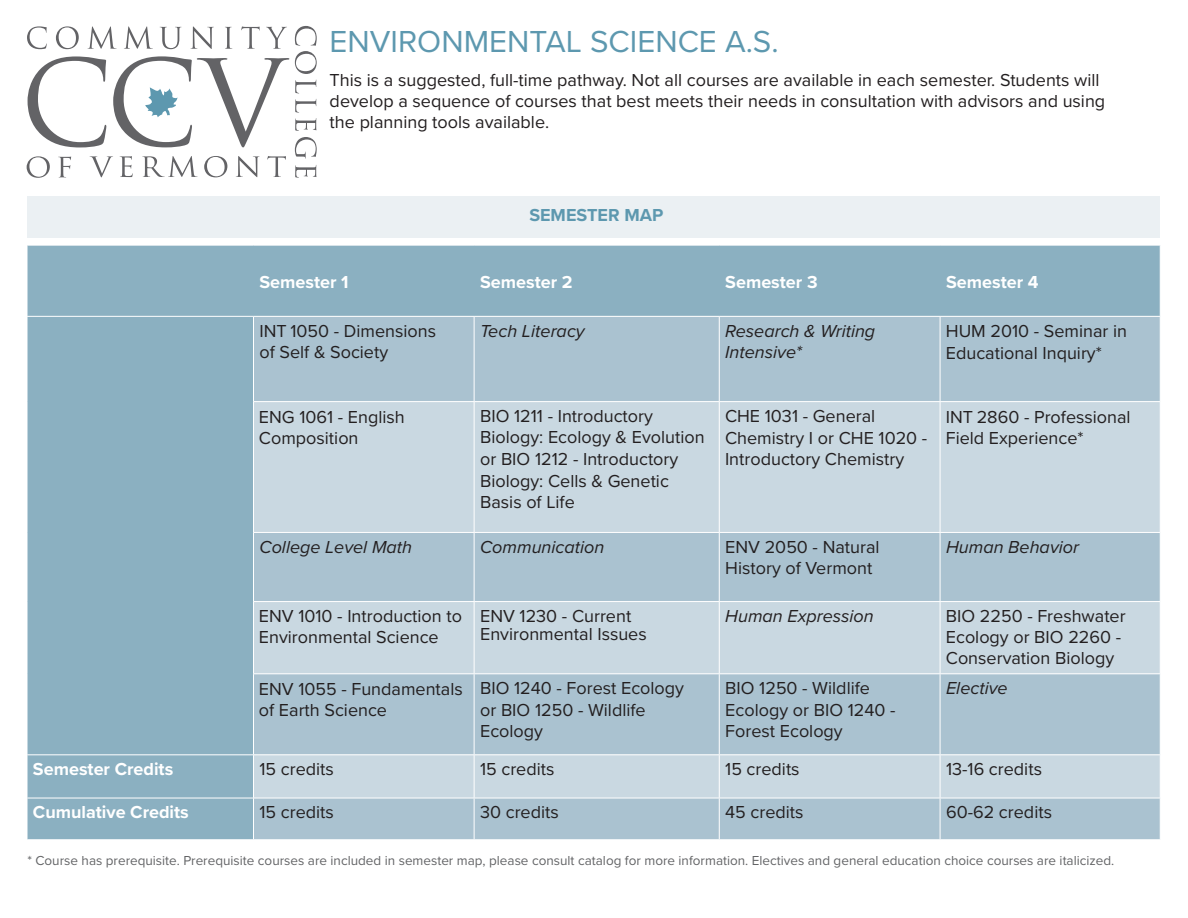
<style>
.page{position:relative;width:1188px;height:918px;background:#fff}
.page>*{position:absolute;margin:0;border:0;box-sizing:border-box;transform-origin:0 0}
.t1{font:31.5px "Proxima Nova";color:#5d98af}
.Table_content{font:18px/21.5px "Proxima Nova";color:#231f20}
.Info_text{font:18px/21px "Proxima Nova";color:#231f20}
.Table_content-2{font:italic 18px/21.6px "Proxima Nova";color:#231f20}
.Column_header_p1{font:700 18px "Proxima Nova";color:#fff}
.Semester_Map{font:700 18px "Proxima Nova";color:#5d98af}
.Prerequisite{font:13.5px "Proxima Nova";color:#636466}
</style>
<div class="page">
<svg style="left:28px;top:56px;width:78px;height:91px"></svg>
<svg style="left:27px;top:26px;width:20px;height:23px"></svg>
<svg style="left:56px;top:26px;width:23px;height:23px"></svg>
<svg style="left:88px;top:26px;width:29px;height:23px"></svg>
<svg style="left:124px;top:26px;width:29px;height:23px"></svg>
<svg style="left:160px;top:27px;width:21px;height:22px"></svg>
<svg style="left:191px;top:26px;width:23px;height:23px"></svg>
<svg style="left:225px;top:27px;width:7px;height:22px"></svg>
<svg style="left:241px;top:26px;width:19px;height:23px"></svg>
<svg style="left:266px;top:27px;width:21px;height:22px"></svg>
<svg style="left:27px;top:156px;width:23px;height:22px"></svg>
<svg style="left:58px;top:157px;width:13px;height:20px"></svg>
<svg style="left:90px;top:156px;width:23px;height:21px"></svg>
<svg style="left:120px;top:156px;width:13px;height:21px"></svg>
<svg style="left:142px;top:156px;width:56px;height:21px"></svg>
<svg style="left:204px;top:156px;width:23px;height:21px"></svg>
<svg style="left:236px;top:156px;width:24px;height:21px"></svg>
<svg style="left:267px;top:156px;width:19px;height:21px"></svg>
<svg style="left:295px;top:26px;width:22px;height:48px"></svg>
<svg style="left:295px;top:80px;width:21px;height:13px"></svg>
<svg style="left:295px;top:99px;width:22px;height:32px"></svg>
<svg style="left:295px;top:137px;width:22px;height:22px"></svg>
<svg style="left:295px;top:165px;width:22px;height:13px"></svg>
<svg style="left:113px;top:56px;width:176px;height:91px"></svg>
<div style="left:28px;top:246px;width:1132px;height:593px;background:#8bb0c1"></div>
<div style="left:254px;top:317px;width:906px;height:522px;background:#aac2d0"></div>
<svg style="left:254px;top:402px;width:906px;height:396px;background:#bdcfda"></svg>
<hr style="left:253px;top:317px;width:1px;height:84px;background:#fff">
<hr style="left:474px;top:317px;width:1px;height:84px;background:#fff">
<hr style="left:719px;top:317px;width:1px;height:84px;background:#fff">
<hr style="left:940px;top:317px;width:1px;height:84px;background:#fff">
<hr style="left:253px;top:401px;width:221px;height:1px;background:#fff">
<hr style="left:253px;top:402px;width:1px;height:130px;background:#fff">
<hr style="left:474px;top:401px;width:245px;height:1px;background:#fff">
<hr style="left:474px;top:402px;width:1px;height:130px;background:#fff">
<hr style="left:719px;top:401px;width:221px;height:1px;background:#fff">
<hr style="left:719px;top:402px;width:1px;height:130px;background:#fff">
<hr style="left:940px;top:401px;width:221px;height:1px;background:#fff">
<hr style="left:940px;top:402px;width:1px;height:130px;background:#fff">
<hr style="left:253px;top:532px;width:221px;height:1px;background:#fff">
<hr style="left:253px;top:533px;width:1px;height:68px;background:#fff">
<hr style="left:474px;top:532px;width:245px;height:1px;background:#fff">
<hr style="left:474px;top:533px;width:1px;height:68px;background:#fff">
<hr style="left:719px;top:532px;width:221px;height:1px;background:#fff">
<hr style="left:719px;top:533px;width:1px;height:68px;background:#fff">
<hr style="left:940px;top:532px;width:221px;height:1px;background:#fff">
<hr style="left:940px;top:533px;width:1px;height:68px;background:#fff">
<hr style="left:253px;top:601px;width:221px;height:1px;background:#fff">
<hr style="left:253px;top:602px;width:1px;height:71px;background:#fff">
<hr style="left:474px;top:601px;width:245px;height:1px;background:#fff">
<hr style="left:474px;top:602px;width:1px;height:71px;background:#fff">
<hr style="left:719px;top:601px;width:221px;height:1px;background:#fff">
<hr style="left:719px;top:602px;width:1px;height:71px;background:#fff">
<hr style="left:940px;top:601px;width:221px;height:1px;background:#fff">
<hr style="left:940px;top:602px;width:1px;height:71px;background:#fff">
<hr style="left:253px;top:673px;width:221px;height:1px;background:#fff">
<hr style="left:253px;top:674px;width:1px;height:80px;background:#fff">
<hr style="left:474px;top:673px;width:245px;height:1px;background:#fff">
<hr style="left:474px;top:674px;width:1px;height:80px;background:#fff">
<hr style="left:719px;top:673px;width:221px;height:1px;background:#fff">
<hr style="left:719px;top:674px;width:1px;height:80px;background:#fff">
<hr style="left:940px;top:673px;width:221px;height:1px;background:#fff">
<hr style="left:940px;top:674px;width:1px;height:80px;background:#fff">
<hr style="left:27px;top:754px;width:227px;height:1px;background:#fff">
<hr style="left:254px;top:754px;width:220px;height:1px;background:#fff">
<hr style="left:253px;top:755px;width:1px;height:43px;background:#fff">
<hr style="left:474px;top:754px;width:245px;height:1px;background:#fff">
<hr style="left:474px;top:755px;width:1px;height:43px;background:#fff">
<hr style="left:719px;top:754px;width:221px;height:1px;background:#fff">
<hr style="left:719px;top:755px;width:1px;height:43px;background:#fff">
<hr style="left:940px;top:754px;width:221px;height:1px;background:#fff">
<hr style="left:940px;top:755px;width:1px;height:43px;background:#fff">
<hr style="left:27px;top:798px;width:227px;height:1px;background:#fff">
<hr style="left:254px;top:798px;width:220px;height:1px;background:#fff">
<hr style="left:253px;top:798px;width:1px;height:41px;background:#fff">
<hr style="left:474px;top:798px;width:245px;height:1px;background:#fff">
<hr style="left:474px;top:798px;width:1px;height:41px;background:#fff">
<hr style="left:719px;top:798px;width:221px;height:1px;background:#fff">
<hr style="left:719px;top:798px;width:1px;height:41px;background:#fff">
<hr style="left:940px;top:798px;width:221px;height:1px;background:#fff">
<hr style="left:940px;top:798px;width:1px;height:41px;background:#fff">
<hr style="left:27px;top:316px;width:227px;height:1px;background:#fff">
<hr style="left:254px;top:316px;width:220px;height:1px;background:#fff">
<hr style="left:474px;top:316px;width:245px;height:1px;background:#fff">
<hr style="left:719px;top:316px;width:221px;height:1px;background:#fff">
<hr style="left:940px;top:316px;width:221px;height:1px;background:#fff">
<div style="left:28px;top:197px;width:1132px;height:41px;background:#ebf0f3"></div>
<p class="t1" style="left:330px;top:18px;width:451px">ENVIRONMENTAL SCIENCE A.S.</p>
<p class="Info_text" style="left:330px;top:69px;width:777px">This is a suggested, full-time pathway. Not all courses are available in each semester. Students will develop a sequence of courses that best meets their needs in consultation with advisors and using</p>
<p class="Info_text" style="left:330px;top:111px;width:221px">the planning tools available.</p>
<p class="Semester_Map" style="left:529px;top:202px;width:135px">SEMESTER MAP</p>
<p class="Column_header_p1" style="left:260px;top:268px;width:91px">Semester 1</p>
<p class="Column_header_p1" style="left:480px;top:268px;width:94px">Semester 2</p>
<p class="Column_header_p1" style="left:725px;top:268px;width:94px">Semester 3</p>
<p class="Column_header_p1" style="left:946px;top:268px;width:94px">Semester 4</p>
<p class="Table_content" style="left:260px;top:320px;width:178px">INT 1050 - Dimensions of Self &amp; Society</p>
<p class="Table_content-2" style="left:480px;top:319px;width:106px">Tech Literacy</p>
<p class="Table_content-2" style="left:725px;top:319px;width:152px">Research &amp; Writing<br>Intensive*</p>
<p class="Table_content" style="left:946px;top:320px;width:183px">HUM 2010 - Seminar in<br>Educational Inquiry*</p>
<p class="Table_content" style="left:259px;top:405px;width:147px">ENG 1061 - English<br>Composition</p>
<p class="Table_content" style="left:480px;top:405px;width:226px">BIO 1211 - Introductory<br>Biology: Ecology &amp; Evolution or BIO 1212 - Introductory<br>Biology: Cells &amp; Genetic<br>Basis of Life</p>
<p class="Table_content" style="left:725px;top:405px;width:204px">CHE 1031 - General<br>Chemistry I or CHE 1020 -<br>Introductory Chemistry</p>
<p class="Table_content" style="left:946px;top:405px;width:186px">INT 2860 - Professional<br>Field Experience*</p>
<p class="Table_content-2" style="left:260px;top:535px;width:154px">College Level Math</p>
<p class="Table_content-2" style="left:480px;top:535px;width:126px">Communication</p>
<p class="Table_content" style="left:725px;top:536px;width:156px">ENV 2050 - Natural<br>History of Vermont</p>
<p class="Table_content-2" style="left:946px;top:535px;width:135px">Human Behavior</p>
<p class="Table_content" style="left:259px;top:604px;width:205px">ENV 1010 - Introduction to<br>Environmental Science</p>
<p class="Table_content" style="left:480px;top:607px;width:168px;line-height:17.5px">ENV 1230 - Current<br>Environmental Issues</p>
<p class="Table_content-2" style="left:725px;top:604px;width:150px">Human Expression</p>
<p class="Table_content" style="left:946px;top:604px;width:181px">BIO 2250 - Freshwater<br>Ecology or BIO 2260 -<br>Conservation Biology</p>
<p class="Table_content" style="left:259px;top:677px;width:205px">ENV 1055 - Fundamentals of Earth Science</p>
<p class="Table_content" style="left:480px;top:677px;width:205px">BIO 1240 - Forest Ecology or BIO 1250 - Wildlife<br>Ecology</p>
<p class="Table_content" style="left:725px;top:677px;width:172px">BIO 1250 - Wildlife<br>Ecology or BIO 1240 -<br>Forest Ecology</p>
<p class="Table_content-2" style="left:946px;top:676px;width:63px">Elective</p>
<p class="Column_header_p1" style="left:33px;top:756px;width:142px">Semester Credits</p>
<p class="Table_content" style="left:259px;top:758px;width:76px">15 credits</p>
<p class="Table_content" style="left:480px;top:758px;width:76px">15 credits</p>
<p class="Table_content" style="left:725px;top:758px;width:76px">15 credits</p>
<p class="Table_content" style="left:946px;top:758px;width:97px">13-16 credits</p>
<p class="Column_header_p1" style="left:33px;top:799px;width:157px">Cumulative Credits</p>
<p class="Table_content" style="left:259px;top:801px;width:76px">15 credits</p>
<p class="Table_content" style="left:480px;top:801px;width:80px">30 credits</p>
<p class="Table_content" style="left:725px;top:801px;width:80px">45 credits</p>
<p class="Table_content" style="left:946px;top:801px;width:107px">60-62 credits</p>
<p class="Prerequisite" style="left:27px;top:851px;width:1089px">* Course has prerequisite. Prerequisite courses are included in semester map, please consult catalog for more information. Electives and general education choice courses are italicized.</p>
</div>
